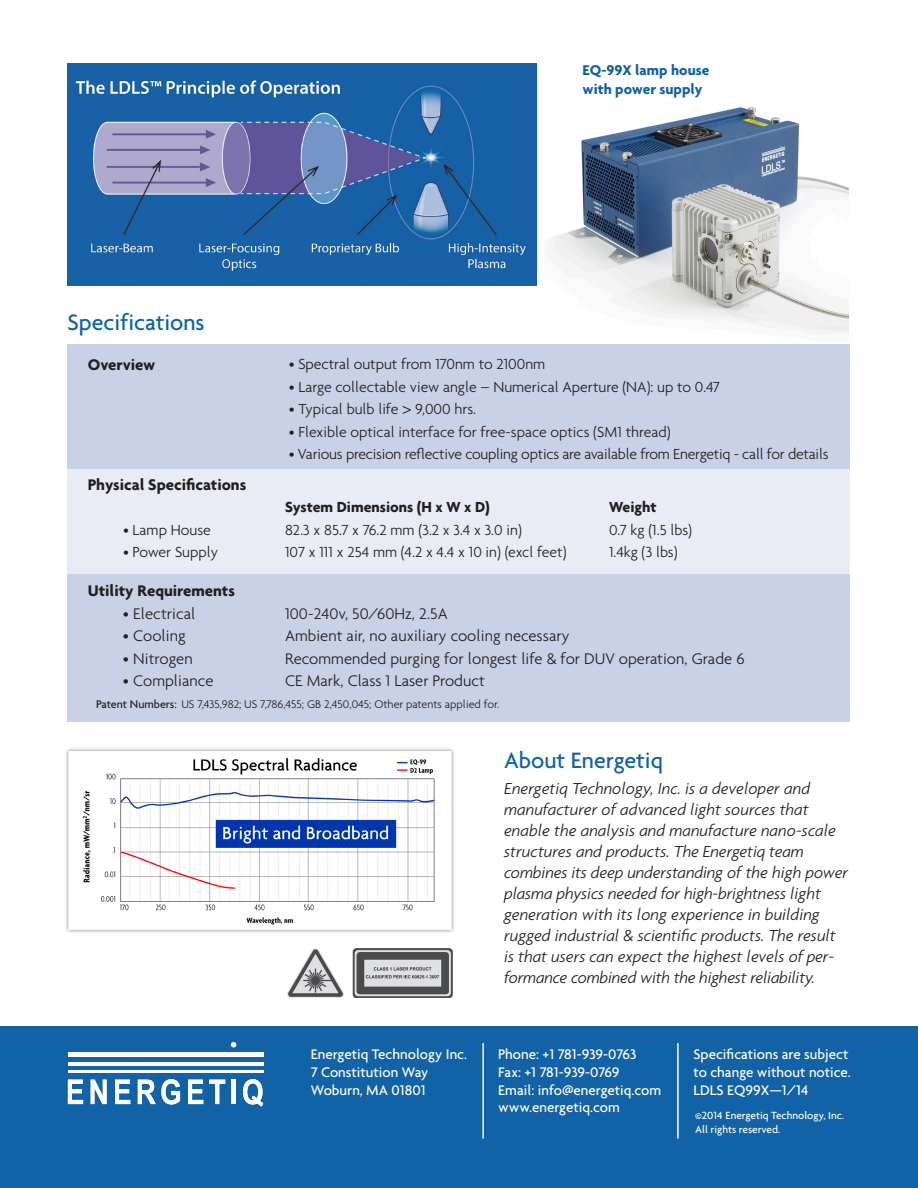
<style>
.page{position:relative;width:918px;height:1188px;background:#fff}
.page>*{position:absolute;margin:0;border:0;box-sizing:border-box;transform-origin:0 0}
.t1{font:500 24px "Agenda";color:#1162a7}
.t2{font:italic 300 17.25px/21px "Agenda";letter-spacing:-.005em;color:#231f20}
.t3{font:300 16.65px "Agenda";letter-spacing:.005em;color:#231f20}
.t4{font:700 16.65px "Agenda";color:#231f20}
.t5{font:300 15.75px "Agenda";color:#231f20}
.t6{font:700 15.75px "Agenda";color:#231f20}
.t7{font:700 15.3px/18.3px "Agenda";color:#1162a7}
.t8{font:500 15px/18px "Agenda";color:#fff}
.t9{font:300 12px "Agenda";color:#231f20}
.t10{font:500 11.25px/13.5px "Agenda";color:#fff}
.s1{font-family:"Helvetica Neue";font-weight:400}
.s2{font-weight:500}
</style>
<div class="page">
<div style="left:0;top:1026px;width:918px;height:162px;background:#1162a7"></div>
<svg style="left:231px;top:1042px;width:5px;height:6px"></svg>
<svg style="left:68px;top:1080px;width:15px;height:24px"></svg>
<svg style="left:91px;top:1080px;width:16px;height:24px"></svg>
<svg style="left:115px;top:1080px;width:15px;height:24px"></svg>
<svg style="left:138px;top:1079px;width:42px;height:26px"></svg>
<svg style="left:188px;top:1080px;width:15px;height:24px"></svg>
<svg style="left:209px;top:1080px;width:16px;height:24px"></svg>
<hr style="left:232px;top:1080px;width:4px;height:24px;background:#fff">
<svg style="left:243px;top:1079px;width:20px;height:28px"></svg>
<hr style="left:68px;top:1071px;width:196px;height:2px;background:#fff">
<hr style="left:68px;top:1062px;width:196px;height:3px;background:#fff">
<hr style="left:68px;top:1052px;width:196px;height:4px;background:#fff">
<img style="left:66px;top:748px;width:388px;height:185px">
<div style="left:68px;top:344px;width:782px;height:378px;background:#c9d1e7"></div>
<div style="left:67px;top:470px;width:783px;height:104px;background:#e9ecf5"></div>
<img style="left:68px;top:64px;width:468px;height:222px">
<img style="left:288px;top:948px;width:56px;height:50px">
<img style="left:352px;top:948px;width:101px;height:50px">
<hr style="left:482px;top:1043px;width:2px;height:96px;background:#fff">
<hr style="left:677px;top:1043px;width:2px;height:96px;background:#fff">
<img style="left:552px;top:107px;width:297px;height:225px">
<p class="t7" style="left:583px;top:61px;width:128px">EQ-99X lamp house with power supply</p>
<p class="t1" style="left:68px;top:307px;width:139px">Specifications</p>
<p class="t4" style="left:88px;top:354px;width:69px">Overview</p>
<p class="t4" style="left:88px;top:474px;width:160px">Physical Specifications</p>
<p class="t5" style="left:289px;top:355px;width:258px">• Spectral output from 170nm to 2100nm</p>
<p class="t5" style="left:289px;top:377px;width:433px">• Large collectable view angle – Numerical Aperture (NA): up to 0.47</p>
<p class="t5" style="left:289px;top:400px;width:189px">• Typical bulb life <span class="s1">&gt;</span> 9,000 hrs.</p>
<p class="t5" style="left:289px;top:422px;width:383px">• Flexible optical interface for free-space optics (SM1 thread)</p>
<p class="t5" style="left:289px;top:445px;width:541px">• Various precision reflective coupling optics are available from Energetiq - call for details</p>
<p class="t6" style="left:285px;top:498px;width:206px">System Dimensions (H x W x D)</p>
<p class="t6" style="left:609px;top:498px;width:49px">Weight</p>
<p class="t5" style="left:123px;top:520px;width:89px">• Lamp House</p>
<p class="t5" style="left:285px;top:520px;width:238px">82.3 x 85.7 x 76.2 mm (3.2 x 3.4 x 3.0 in)</p>
<p class="t5" style="left:609px;top:520px;width:85px">0.7 kg (1.5 lbs)</p>
<p class="t5" style="left:123px;top:543px;width:97px">• Power Supply</p>
<p class="t5" style="left:285px;top:543px;width:283px">107 x 111 x 254 mm (4.2 x 4.4 x 10 in) (excl feet)</p>
<p class="t5" style="left:609px;top:543px;width:70px">1.4kg (3 lbs)</p>
<p class="t4" style="left:88px;top:581px;width:149px">Utility Requirements</p>
<p class="t3" style="left:123px;top:604px;width:74px">• Electrical</p>
<p class="t3" style="left:285px;top:604px;width:164px">100-240v, 50/60Hz, 2.5A</p>
<p class="t3" style="left:123px;top:626px;width:64px">• Cooling</p>
<p class="t3" style="left:285px;top:626px;width:286px">Ambient air, no auxiliary cooling necessary</p>
<p class="t3" style="left:123px;top:649px;width:71px">• Nitrogen</p>
<p class="t3" style="left:285px;top:649px;width:461px">Recommended purging for longest life &amp; for DUV operation, Grade 6</p>
<p class="t3" style="left:123px;top:671px;width:92px">• Compliance</p>
<p class="t3" style="left:285px;top:671px;width:201px">CE Mark, Class 1 Laser Product</p>
<p class="t9" style="left:96px;top:698px;width:405px"><span class="s2">Patent Numbers:</span> US 7,435,982; US 7,786,455; GB 2,450,045; Other patents applied for.</p>
<p class="t8" style="left:311px;top:1045px;width:158px">Energetiq Technology Inc.</p>
<p class="t8" style="left:311px;top:1063px;width:119px">7 Constitution Way</p>
<p class="t8" style="left:311px;top:1081px;width:116px">Woburn, MA 01801</p>
<p class="t1" style="left:504px;top:746px;width:160px">About Energetiq</p>
<p class="t2" style="left:504px;top:777px;width:346px">Energetiq Technology, Inc. is a developer and manufacturer of advanced light sources that enable the analysis and manufacture nano-scale structures and products. The Energetiq team combines its deep understanding of the high power plasma physics needed for high-brightness light generation with its long experience in building rugged industrial &amp; scientific products. The result is that users can expect the highest levels of per&shy;formance combined with the highest reliability.</p>
<p class="t8" style="left:498px;top:1045px;width:140px">Phone: +1 781-939-0763</p>
<p class="t8" style="left:498px;top:1063px;width:123px">Fax: +1 781-939-0769</p>
<p class="t8" style="left:498px;top:1081px;width:164px">Email: info@energetiq.com</p>
<p class="t8" style="left:498px;top:1097px;width:123px">www.energetiq.com</p>
<p class="t8" style="left:693px;top:1045px;width:159px">Specifications are subject to change without notice.</p>
<p class="t8" style="left:693px;top:1081px;width:117px">LDLS EQ99X—1/14</p>
<p class="t10" style="left:695px;top:1108px;width:150px">©2014 Energetiq Technology, Inc.<br>All rights reserved.</p>
</div>
